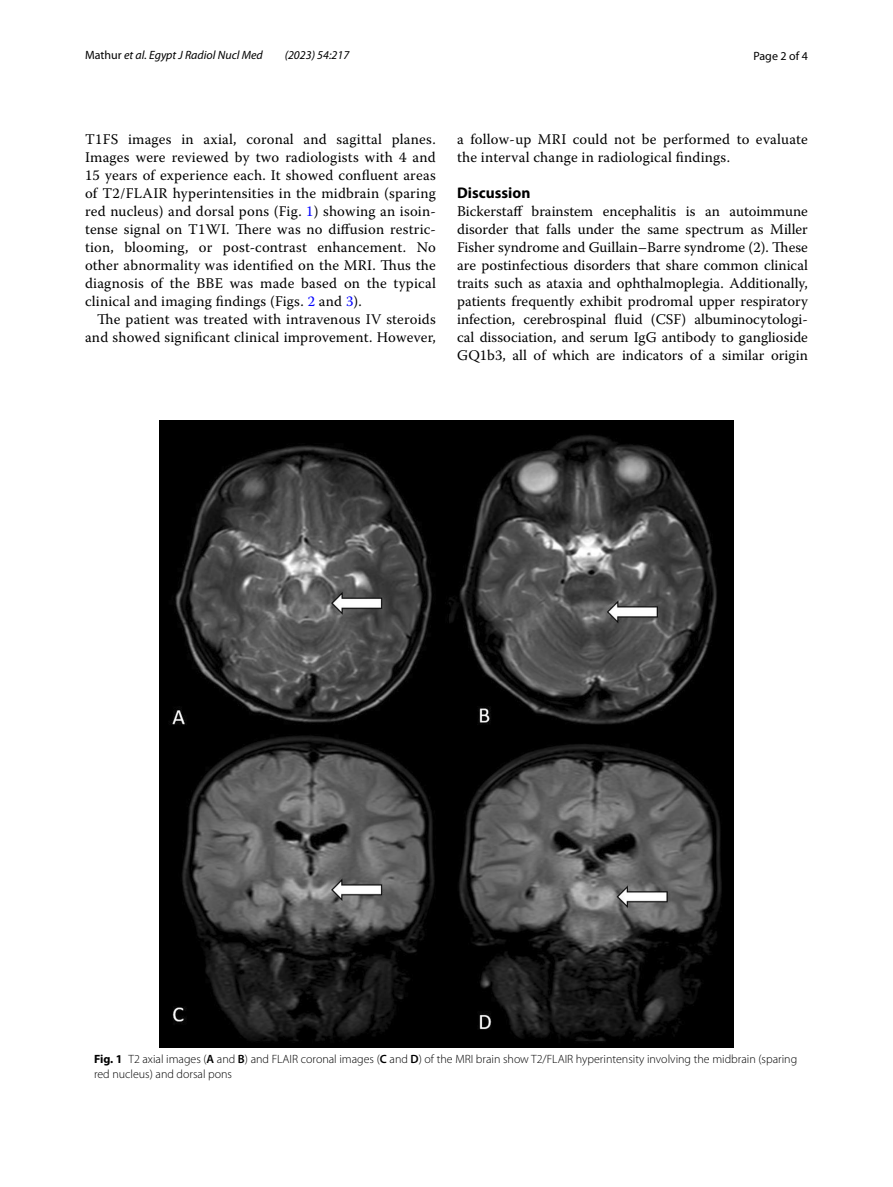
<style>
.page{position:relative;width:893px;height:1187px;background:#fff}
.page>*{position:absolute;margin:0;border:0;box-sizing:border-box;transform-origin:0 0}
.t1{font:700 15.45px "Myriad Pro";color:#000}
.t2{font:14.7px/18px "Warnock Pro";letter-spacing:.015em;color:#000;text-align:justify}
.t3{font:300 12px/15px "Myriad Pro";color:#000}
.t4{font:italic 12px "Myriad Pro";color:#000}
.t5{font:12px "Myriad Pro";color:#000}
.s1{font-style:normal}
.s2{color:#00f}
.s3{font-weight:700}
.s4{font-weight:600}
</style>
<div class="page">
<img style="left:160px;top:420px;width:573px;height:627px">
<p class="t4" style="left:85px;top:48px;width:179px"><span class="s1">Mathur</span> et al. Egypt J Radiol Nucl Med</p>
<p class="t4" style="left:285px;top:48px;width:66px">(2023) 54:217</p>
<p class="t5" style="left:753px;top:48px;width:56px">Page 2 of 4</p>
<p class="t2" style="left:85px;top:130px;width:352px">T1FS images in axial, coronal and sagittal planes.<br>Images were reviewed by two radiologists with 4 and 15 years of experience each. It showed confluent areas of T2/FLAIR hyperintensities in the midbrain (sparing red nucleus) and dorsal pons (Fig. <span class="s2">1</span>) showing an isoin&shy;tense signal on T1WI. There was no diffusion restric&shy;tion, blooming, or post-contrast enhancement. No other abnormality was identified on the MRI. Thus the diagnosis of the BBE was made based on the typical clinical and imaging findings (Figs. <span class="s2">2</span> and <span class="s2">3</span>).</p>
<p class="t2" style="left:85px;top:310px;width:352px;text-align:right">The patient was treated with intravenous IV steroids and showed significant clinical improvement. However,</p>
<p class="t2" style="left:457px;top:130px;width:352px">a follow-up MRI could not be performed to evaluate the interval change in radiological findings.</p>
<p class="t1" style="left:457px;top:182px;width:75px">Discussion</p>
<p class="t2" style="left:457px;top:202px;width:352px">Bickerstaff brainstem encephalitis is an autoimmune disorder that falls under the same spectrum as Miller Fisher syndrome and Guillain–Barre syndrome (2). These are postinfectious disorders that share common clinical traits such as ataxia and ophthalmoplegia. Additionally, patients frequently exhibit prodromal upper respiratory infection, cerebrospinal fluid (CSF) albuminocytologi&shy;cal dissociation, and serum IgG antibody to ganglioside GQ1b3, all of which are indicators of a similar origin</p>
<p class="t3" style="left:94px;top:1051px;width:705px"><span class="s3">Fig. 1</span> T2 axial images (<span class="s4">A</span> and <span class="s4">B</span>) and FLAIR coronal images (<span class="s4">C</span> and <span class="s4">D</span>) of the MRI brain show T2/FLAIR hyperintensity involving the midbrain (sparing red nucleus) and dorsal pons</p>
</div>
